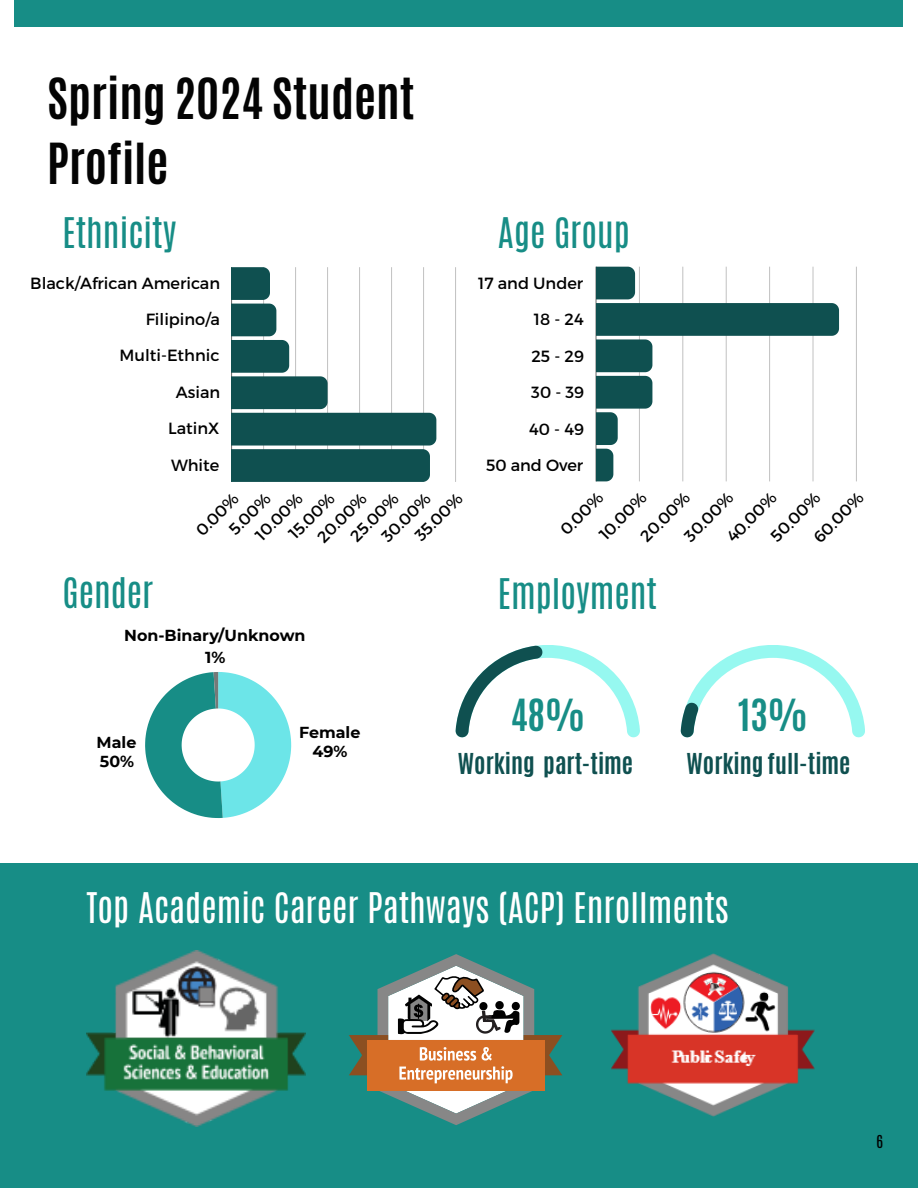
<style>
.page{position:relative;width:918px;height:1188px;background:#fff}
.page>*{position:absolute;margin:0;border:0;box-sizing:border-box;transform-origin:0 0}
.t1{font:700 47.25px/65.2px "Antonio";color:#040404}
.t2{font:700 37.05px "Antonio";color:#178d86}
.t3{font:35.25px "Antonio";color:#fff}
.t4{font:35.25px "Antonio";color:#178d86}
.t5{font:700 24px "Antonio";color:#0f5050}
.t6{font:16.2px "Montserrat";color:#000}
.t7{font:700 15.9px/18.8px "Montserrat";color:#000;text-align:center}
.t8{font:15px "Antonio";color:#000}
</style>
<div class="page">
<div style="left:15px;top:0;width:888px;height:27px;background:#178d86"></div>
<svg style="left:681px;top:645px;width:184px;height:92px"></svg>
<hr style="left:231px;top:267px;width:1px;height:215px;background:#000;opacity:.6">
<hr style="left:455px;top:267px;width:1px;height:215px;background:#c4c4c4">
<svg style="left:232px;top:267px;width:204px;height:215px"></svg>
<hr style="left:856px;top:267px;width:1px;height:214px;background:#c5c5c5">
<svg style="left:596px;top:267px;width:243px;height:214px"></svg>
<svg style="left:145px;top:672px;width:146px;height:146px"></svg>
<div style="left:0;top:863px;width:918px;height:325px;background:#178d86"></div>
<svg style="left:349px;top:954px;width:213px;height:171px"></svg>
<img style="left:611px;top:953px;width:204px;height:164px">
<svg style="left:455px;top:645px;width:185px;height:92px"></svg>
<img style="left:86px;top:950px;width:220px;height:177px">
<h2 class="t1" style="left:47px;top:66px;width:369px">Spring 2024 Student<br>Profile</h2>
<h3 class="t4" style="left:63px;top:207px;width:115px">Ethnicity</h3>
<h2 class="t4" style="left:498px;top:207px;width:134px">Age Group</h2>
<p class="t6" style="left:30px;top:272px;width:191px">Black/African American</p>
<p class="t6" style="left:146px;top:309px;width:76px">Filipino/a</p>
<p class="t6" style="left:120px;top:345px;width:102px">Multi-Ethnic</p>
<p class="t6" style="left:176px;top:382px;width:46px">Asian</p>
<p class="t6" style="left:168px;top:418px;width:53px">LatinX</p>
<p class="t6" style="left:171px;top:454px;width:50px">White</p>
<h3 class="t4" style="left:63px;top:568px;width:93px">Gender</h3>
<p class="t6" style="left:312px;top:532px;width:64px;rotate:-45deg">20.00%</p>
<p class="t6" style="left:284px;top:529px;width:59px;rotate:-45deg">15.00%</p>
<p class="t6" style="left:377px;top:532px;width:63px;rotate:-45deg">30.00%</p>
<p class="t6" style="left:191px;top:525px;width:54px;rotate:-45deg">0.00%</p>
<p class="t6" style="left:251px;top:530px;width:61px;rotate:-45deg">10.00%</p>
<p class="t6" style="left:346px;top:531px;width:62px;rotate:-45deg">25.00%</p>
<p class="t6" style="left:410px;top:530px;width:61px;rotate:-45deg">35.00%</p>
<p class="t6" style="left:224px;top:524px;width:53px;rotate:-45deg">5.00%</p>
<p class="t7" style="left:124px;top:624px;width:183px;line-height:21.6px">Non-Binary/Unknown<br>1%</p>
<p class="t6" style="left:478px;top:273px;width:107px">17 and Under</p>
<p class="t6" style="left:534px;top:309px;width:51px">18 - 24</p>
<p class="t6" style="left:531px;top:345px;width:54px">25 - 29</p>
<p class="t6" style="left:531px;top:382px;width:54px">30 - 39</p>
<p class="t6" style="left:529px;top:418px;width:56px">40 - 49</p>
<p class="t6" style="left:486px;top:455px;width:99px">50 and Over</p>
<p class="t6" style="left:636px;top:532px;width:64px;rotate:-45deg">20.00%</p>
<p class="t6" style="left:680px;top:531px;width:63px;rotate:-45deg">30.00%</p>
<p class="t6" style="left:556px;top:525px;width:54px;rotate:-45deg">0.00%</p>
<p class="t6" style="left:766px;top:532px;width:64px;rotate:-45deg">50.00%</p>
<p class="t6" style="left:809px;top:532px;width:64px;rotate:-45deg">60.00%</p>
<p class="t6" style="left:594px;top:529px;width:61px;rotate:-45deg">10.00%</p>
<p class="t6" style="left:722px;top:532px;width:64px;rotate:-45deg">40.00%</p>
<p class="t4" style="left:498px;top:569px;width:161px">Employment</p>
<p class="t7" style="left:97px;top:733px;width:41px;text-align:left">Male<br>50%</p>
<p class="t7" style="left:299px;top:723px;width:63px">Female<br>49%</p>
<h2 class="t2" style="left:511px;top:688px;width:76px">48%</h2>
<p class="t5" style="left:458px;top:746px;width:177px">Working part-time</p>
<h2 class="t2" style="left:738px;top:688px;width:71px">13%</h2>
<p class="t5" style="left:687px;top:746px;width:165px">Working full-time</p>
<h2 class="t3" style="left:86px;top:882px;width:644px">Top Academic Career Pathways (ACP) Enrollments</h2>
<p class="t8" style="left:876px;top:1131px;width:8px">6</p>
</div>
